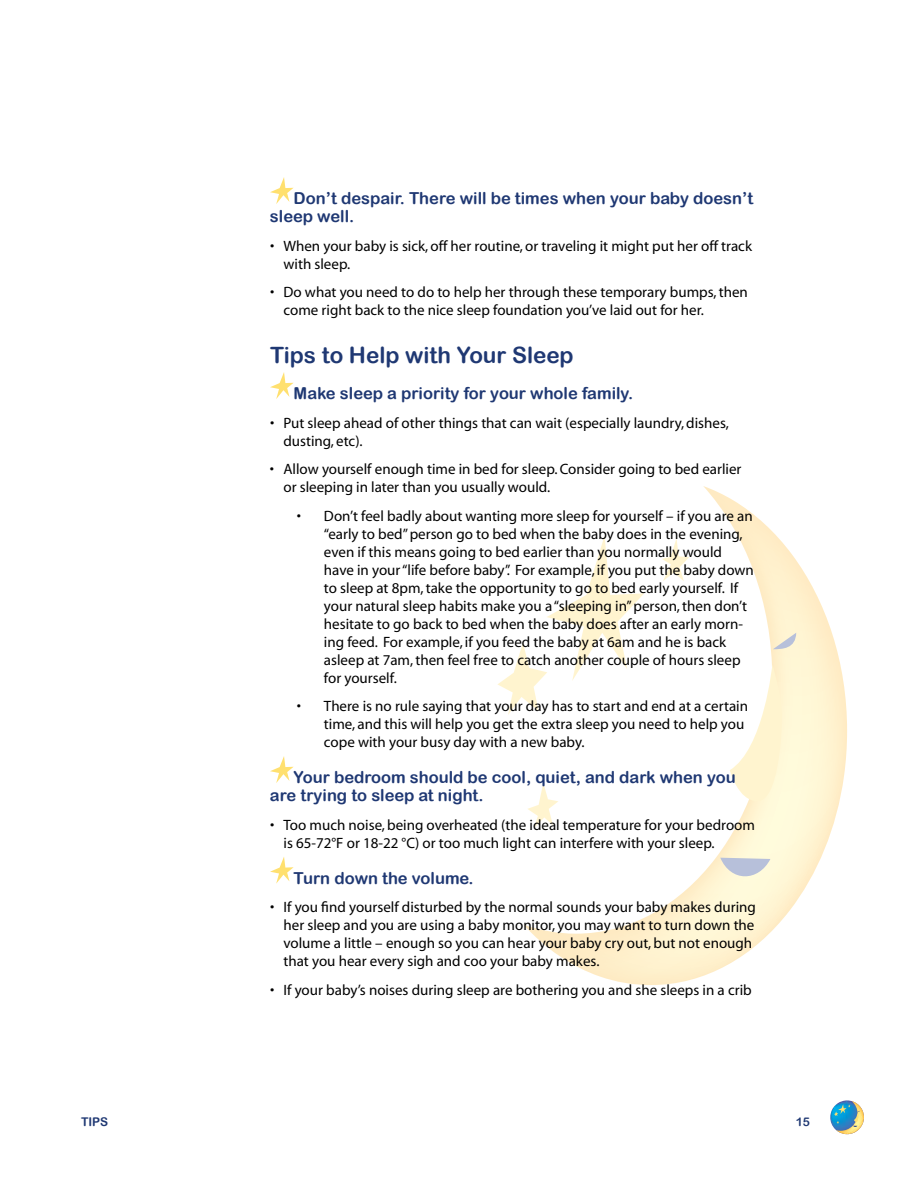
<style>
.page{position:relative;width:918px;height:1188px;background:#fff}
.page>*{position:absolute;margin:0;border:0;box-sizing:border-box;transform-origin:0 0}
.t1{font:22.5px "Arial Rounded MT Bold";color:#1f3873}
.t2{font:16.5px/18px "Arial Rounded MT Bold";color:#1f3873}
.t3{font:15px/18px "Myriad";color:#000}
.t4{font:12px "Arial Rounded MT Bold";color:#1f3873}
</style>
<div class="page">
<svg style="left:524px;top:486px;width:323px;height:499px"></svg>
<svg style="left:527px;top:783px;width:32px;height:45px"></svg>
<svg style="left:497px;top:536px;width:147px;height:179px"></svg>
<svg style="left:662px;top:538px;width:27px;height:43px"></svg>
<svg style="left:730px;top:664px;width:52px;height:137px"></svg>
<svg style="left:773px;top:633px;width:23px;height:16px"></svg>
<svg style="left:720px;top:858px;width:50px;height:25px"></svg>
<svg style="left:830px;top:1100px;width:34px;height:34px"></svg>
<svg style="left:270px;top:177px;width:24px;height:27px"></svg>
<svg style="left:270px;top:372px;width:24px;height:27px"></svg>
<svg style="left:270px;top:756px;width:24px;height:27px"></svg>
<svg style="left:270px;top:857px;width:24px;height:27px"></svg>
<p class="t2" style="left:270px;top:189px;width:485px;text-indent:24px">Don’t despair. There will be times when your baby doesn’t sleep well.</p>
<p class="t3" style="left:284px;top:237px;width:470px;text-indent:-14px">• When your baby is sick, off her routine, or traveling it might put her off track with sleep.</p>
<p class="t3" style="left:284px;top:284px;width:466px;text-indent:-14px">• Do what you need to do to help her through these temporary bumps,then come right back to the nice sleep foundation you’ve laid out for her.</p>
<h1 class="t1" style="left:270px;top:342px;width:305px">Tips to Help with Your Sleep</h1>
<p class="t2" style="left:294px;top:384px;width:341px">Make sleep a priority for your whole family.</p>
<p class="t3" style="left:283px;top:414px;width:447px;text-indent:-13px">• Put sleep ahead of other things that can wait (especially laundry, dishes, dusting, etc).</p>
<p class="t3" style="left:283px;top:461px;width:460px;text-indent:-13px">• Allow yourself enough time in bed for sleep.Consider going to bed earlier or sleeping in later than you usually would.</p>
<p class="t3" style="left:324px;top:507px;width:431px;text-indent:-27px">• Don’t feel badly about wanting more sleep for yourself – if you are an “early to bed”person go to bed when the baby does in the evening, even if this means going to bed earlier than you normally would have in your“life before baby”. For example, if you put the baby down to sleep at 8pm, take the opportunity to go to bed early yourself. If your natural sleep habits make you a“sleeping in”person,then don’t hesitate to go back to bed when the baby does after an early morn&shy;ing feed. For example, if you feed the baby at 6am and he is back asleep at 7am, then feel free to catch another couple of hours sleep for yourself.</p>
<p class="t3" style="left:324px;top:698px;width:426px;text-indent:-27px">• There is no rule saying that your day has to start and end at a certain time, and this will help you get the extra sleep you need to help you cope with your busy day with a new baby.</p>
<p class="t2" style="left:270px;top:768px;width:467px;text-indent:24px">Your bedroom should be cool, quiet, and dark when you are trying to sleep at night.</p>
<p class="t3" style="left:284px;top:816px;width:473px;text-indent:-14px">• Too much noise, being overheated (the ideal temperature for your bedroom is 65-72°F or 18-22 °C) or too much light can interfere with your sleep.</p>
<p class="t2" style="left:294px;top:869px;width:182px">Turn down the volume.</p>
<p class="t3" style="left:284px;top:899px;width:474px;text-indent:-14px">• If you find yourself disturbed by the normal sounds your baby makes during her sleep and you are using a baby monitor, you may want to turn down the volume a little – enough so you can hear your baby cry out, but not enough that you hear every sigh and coo your baby makes.</p>
<p class="t3" style="left:270px;top:981px;width:483px">• If your baby’s noises during sleep are bothering you and she sleeps in a crib</p>
<p class="t4" style="left:81px;top:1115px;width:29px">TIPS</p>
<p class="t4" style="left:796px;top:1115px;width:16px">15</p>
</div>
